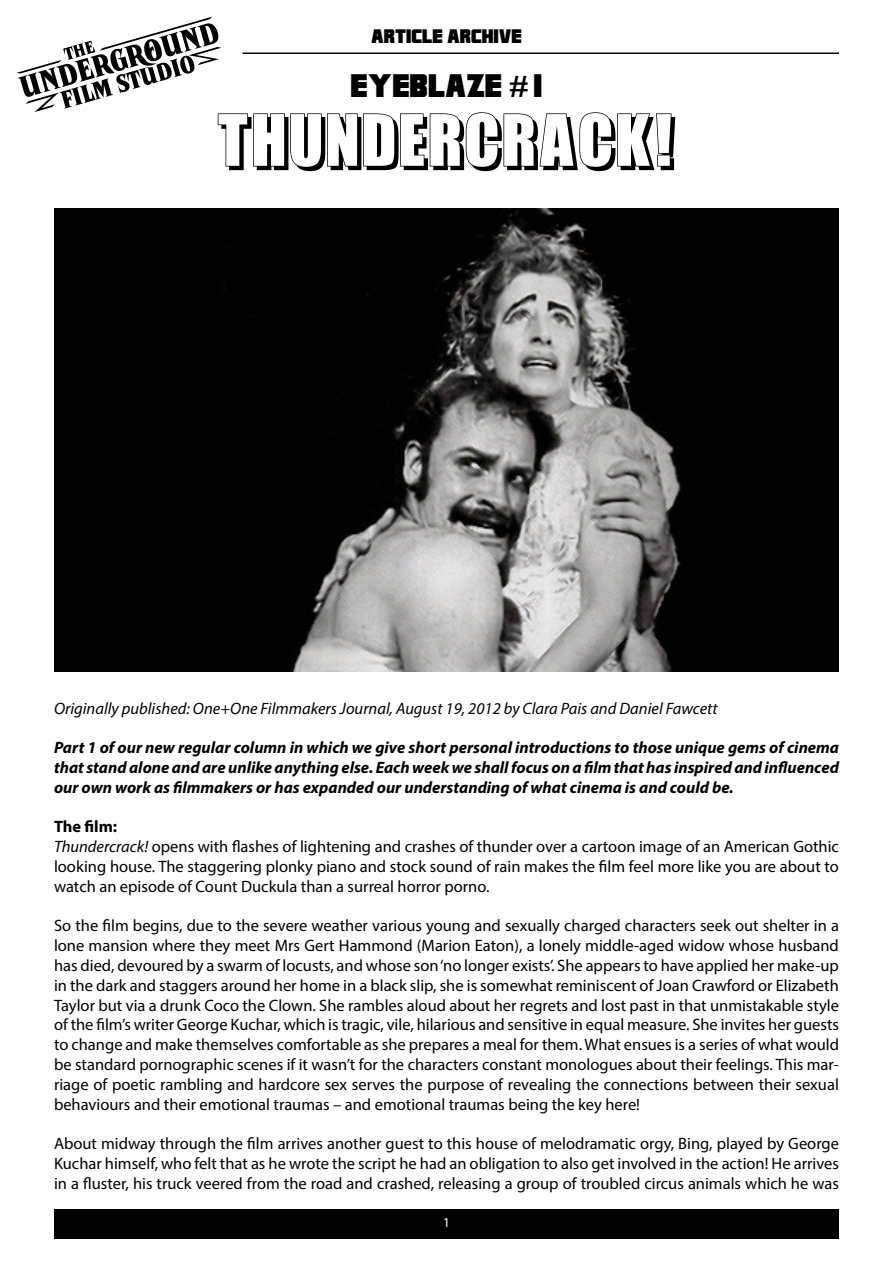
<style>
.page{position:relative;width:893px;height:1263px;background:#fff}
.page>*{position:absolute;margin:0;border:0;box-sizing:border-box;transform-origin:0 0}
.t1{font:72px "Billboard Shadow";color:#000}
.t2{font:30px "Franklin M54";color:#000}
.t3{font:18px "Franklin M54";color:#000}
.t4{font:16.5px/19.8px "Myriad Pro";color:#000;text-align:justify}
.t5{font:italic 700 16.5px/19.8px "Myriad Pro";color:#000;text-align:justify}
.t6{font:italic 16.5px "Myriad Pro";color:#000}
.t7{font:13.5px "Myriad Pro";color:#fff}
.s1{font-family:"Impact"}
.s2{font-weight:700}
.s3{font-style:italic}
</style>
<div class="page">
<img style="left:54px;top:209px;width:785px;height:462px">
<div style="left:54px;top:1209px;width:785px;height:30px;background:#000"></div>
<hr style="left:242px;top:53px;width:597px;height:1px;background:#000">
<svg style="left:16px;top:17px;width:205px;height:95px"></svg>
<p class="t3" style="left:371px;top:26px;width:152px">ARTICLE ARCHIVE</p>
<h2 class="t2" style="left:351px;top:69px;width:193px">EYEBLAZE <span class="s1">#</span> 1</h2>
<h1 class="t1" style="left:217px;top:101px;width:460px">THUNDERCRACK!</h1>
<p class="t6" style="left:54px;top:698px;width:665px">Originally published: One+One Filmmakers Journal, August 19, 2012 by Clara Pais and Daniel Fawcett</p>
<p class="t5" style="left:54px;top:737px;width:787px">Part 1 of our new regular column in which we give short personal introductions to those unique gems of cinema that stand alone and are unlike anything else. Each week we shall focus on a film that has inspired and influenced our own work as filmmakers or has expanded our understanding of what cinema is and could be.</p>
<p class="t4" style="left:54px;top:817px;width:786px;text-align:left"><span class="s2">The film:<br></span><span class="s3">Thundercrack!</span> opens with flashes of lightening and crashes of thunder over a cartoon image of an American Gothic looking house. The staggering plonky piano and stock sound of rain makes the film feel more like you are about to watch an episode of Count Duckula than a surreal horror porno.</p>
<p class="t4" style="left:54px;top:916px;width:786px">So the film begins, due to the severe weather various young and sexually charged characters seek out shelter in a lone mansion where they meet Mrs Gert Hammond (Marion Eaton), a lonely middle-aged widow whose husband has died, devoured by a swarm of locusts, and whose son ‘no longer exists’. She appears to have applied her make-up in the dark and staggers around her home in a black slip, she is somewhat reminiscent of Joan Crawford or Elizabeth Taylor but via a drunk Coco the Clown. She rambles aloud about her regrets and lost past in that unmistakable style of the film’s writer George Kuchar, which is tragic, vile, hilarious and sensitive in equal measure. She invites her guests to change and make themselves comfortable as she prepares a meal for them. What ensues is a series of what would be standard pornographic scenes if it wasn’t for the characters constant monologues about their feelings. This mar&shy;riage of poetic rambling and hardcore sex serves the purpose of revealing the connections between their sexual behaviours and their emotional traumas – and emotional traumas being the key here!</p>
<p class="t4" style="left:54px;top:1133px;width:787px">About midway through the film arrives another guest to this house of melodramatic orgy, Bing, played by George Kuchar himself, who felt that as he wrote the script he had an obligation to also get involved in the action! He arrives in a fluster, his truck veered from the road and crashed, releasing a group of troubled circus animals which he was</p>
<p class="t7" style="left:443px;top:1214px;width:8px">1</p>
</div>
